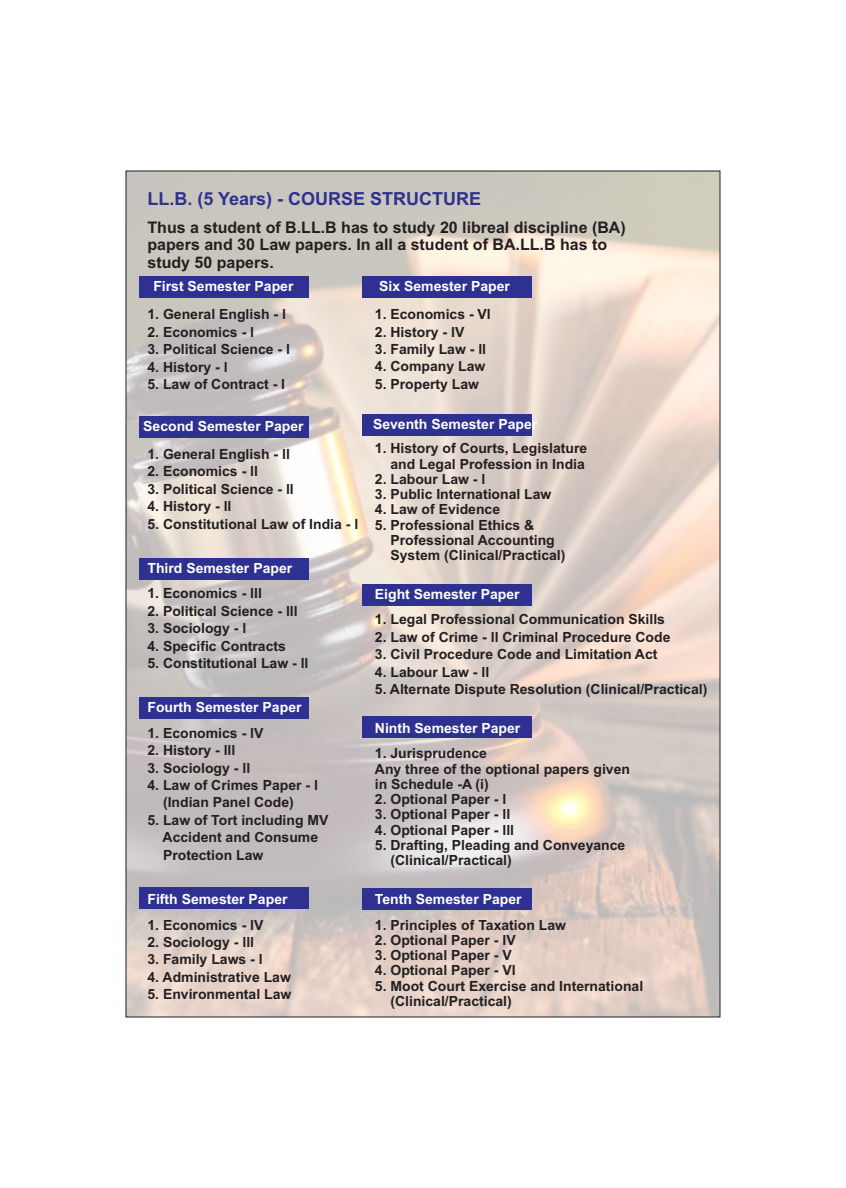
<style>
.page{position:relative;width:846px;height:1188px;background:#fff}
.page>*{position:absolute;margin:0;border:0;box-sizing:border-box;transform-origin:0 0}
.t1{font:700 18px "Arial";color:#2e3092}
.t2{font:700 16px/17.9px "Arial";color:#231f20}
.t3{font:700 14px/15.3px "Arial";color:#231f20}
.t4{font:700 14px "Arial";color:#fff}
</style>
<div class="page">
<img style="left:128px;top:173px;width:590px;height:842px">
<div style="left:139px;top:276px;width:169px;height:22px;background:#2e3092"></div>
<div style="left:363px;top:276px;width:169px;height:22px;background:#2e3092"></div>
<div style="left:139px;top:416px;width:169px;height:22px;background:#2e3092"></div>
<div style="left:363px;top:414px;width:169px;height:22px;background:#2e3092"></div>
<div style="left:139px;top:558px;width:169px;height:22px;background:#2e3092"></div>
<div style="left:363px;top:584px;width:169px;height:22px;background:#2e3092"></div>
<div style="left:139px;top:697px;width:169px;height:22px;background:#2e3092"></div>
<div style="left:363px;top:716px;width:169px;height:22px;background:#2e3092"></div>
<div style="left:139px;top:887px;width:169px;height:22px;background:#2e3092"></div>
<div style="left:363px;top:888px;width:169px;height:22px;background:#2e3092"></div>
<p class="t1" style="left:148px;top:192px;width:335px">LL.B. (5 Years) - COURSE STRUCTURE</p>
<p class="t2" style="left:148px;top:219px;width:480px">Thus a student of B.LL.B has to study 20 libreal discipline (BA) papers and 30 Law papers. In all a student of BA.LL.B has to study 50 papers.</p>
<p class="t3" style="left:375px;top:308px;width:117px">1. Economics - Vl</p>
<p class="t3" style="left:375px;top:325px;width:91px">2. History - lV</p>
<p class="t3" style="left:375px;top:343px;width:113px">3. Family Law - ll</p>
<p class="t3" style="left:375px;top:360px;width:112px">4. Company Law</p>
<p class="t3" style="left:375px;top:378px;width:106px">5. Property Law</p>
<p class="t4" style="left:153px;top:281px;width:142px">First Semester Paper</p>
<p class="t4" style="left:379px;top:281px;width:132px">Six Semester Paper</p>
<p class="t3" style="left:148px;top:308px;width:140px">1. General English - l</p>
<p class="t3" style="left:148px;top:325px;width:108px">2. Economics - l</p>
<p class="t3" style="left:148px;top:343px;width:144px">3. Political Science - l</p>
<p class="t3" style="left:148px;top:360px;width:82px">4. History - l</p>
<p class="t3" style="left:148px;top:378px;width:139px">5. Law of Contract - l</p>
<p class="t4" style="left:143px;top:420px;width:162px">Second Semester Paper</p>
<p class="t4" style="left:373px;top:418px;width:166px">Seventh Semester Paper</p>
<p class="t3" style="left:148px;top:448px;width:144px">1. General English - ll</p>
<p class="t3" style="left:148px;top:465px;width:112px">2. Economics - ll</p>
<p class="t3" style="left:148px;top:482px;width:148px">3. Political Science - ll</p>
<p class="t3" style="left:148px;top:500px;width:86px">4. History - ll</p>
<p class="t3" style="left:148px;top:517px;width:212px">5. Constitutional Law of India - l</p>
<p class="t4" style="left:148px;top:563px;width:146px">Third Semester Paper</p>
<p class="t3" style="left:148px;top:587px;width:116px">1. Economics - lll</p>
<p class="t3" style="left:148px;top:604px;width:152px">2. Political Science - lll</p>
<p class="t3" style="left:148px;top:622px;width:100px">3. Sociology - l</p>
<p class="t3" style="left:148px;top:639px;width:140px">4. Specific Contracts</p>
<p class="t3" style="left:148px;top:657px;width:163px">5. Constitutional Law - ll</p>
<p class="t4" style="left:148px;top:702px;width:156px">Fourth Semester Paper</p>
<p class="t3" style="left:148px;top:726px;width:117px">1. Economics - lV</p>
<p class="t3" style="left:148px;top:744px;width:89px">2. History - lll</p>
<p class="t3" style="left:148px;top:761px;width:104px">3. Sociology - ll</p>
<p class="t3" style="left:163px;top:778px;width:156px;line-height:17.4px;text-indent:-16px">4. Law of Crimes Paper - l (Indian Panel Code)</p>
<p class="t3" style="left:163px;top:813px;width:167px;line-height:17.4px;text-indent:-15px">5. Law of Tort including MV<br>Accident and Consume<br>Protection Law</p>
<p class="t3" style="left:375px;top:442px;width:214px;text-align:right">1. History of Courts, Legislature and Legal Profession in India</p>
<p class="t3" style="left:375px;top:473px;width:112px">2. Labour Law - l</p>
<p class="t3" style="left:375px;top:488px;width:178px">3. Public International Law</p>
<p class="t3" style="left:375px;top:503px;width:127px">4. Law of Evidence</p>
<p class="t3" style="left:390px;top:518px;width:177px;text-indent:-16px">5. Professional Ethics &amp;<br>Professional Accounting<br>System (Clinical/Practical)</p>
<p class="t4" style="left:375px;top:589px;width:146px">Eight Semester Paper</p>
<p class="t3" style="left:375px;top:613px;width:292px">1. Legal Professional Communication Skills</p>
<p class="t3" style="left:375px;top:631px;width:297px">2. Law of Crime - ll Criminal Procedure Code</p>
<p class="t3" style="left:375px;top:648px;width:284px">3. Civil Procedure Code and Limitation Act</p>
<p class="t3" style="left:375px;top:665px;width:116px">4. Labour Law - ll</p>
<p class="t3" style="left:375px;top:683px;width:334px">5. Alternate Dispute Resolution (Clinical/Practical)</p>
<p class="t4" style="left:375px;top:723px;width:147px">Ninth Semester Paper</p>
<p class="t3" style="left:375px;top:747px;width:257px">1. Jurisprudence<br>Any three of the optional papers given in Schedule -A (i)</p>
<p class="t3" style="left:375px;top:793px;width:133px">2. Optional Paper - l</p>
<p class="t3" style="left:375px;top:808px;width:137px">3. Optional Paper - ll</p>
<p class="t3" style="left:375px;top:823px;width:141px">4. Optional Paper - lll</p>
<p class="t3" style="left:390px;top:839px;width:236px;text-indent:-16px">5. Drafting, Pleading and Conveyance (Clinical/Practical)</p>
<p class="t4" style="left:148px;top:894px;width:142px">Fifth Semester Paper</p>
<p class="t4" style="left:375px;top:894px;width:148px">Tenth Semester Paper</p>
<p class="t3" style="left:148px;top:918px;width:117px">1. Economics - lV</p>
<p class="t3" style="left:148px;top:936px;width:108px">2. Sociology - lll</p>
<p class="t3" style="left:148px;top:953px;width:117px">3. Family Laws - l</p>
<p class="t3" style="left:148px;top:971px;width:145px">4. Administrative Law</p>
<p class="t3" style="left:148px;top:988px;width:145px">5. Environmental Law</p>
<p class="t3" style="left:375px;top:918px;width:193px">1. Principles of Taxation Law</p>
<p class="t3" style="left:375px;top:934px;width:142px">2. Optional Paper - lV</p>
<p class="t3" style="left:375px;top:949px;width:138px">3. Optional Paper - V</p>
<p class="t3" style="left:375px;top:964px;width:142px">4. Optional Paper - Vl</p>
<p class="t3" style="left:390px;top:979px;width:254px;text-indent:-16px">5. Moot Court Exercise and International (Clinical/Practical)</p>
</div>
